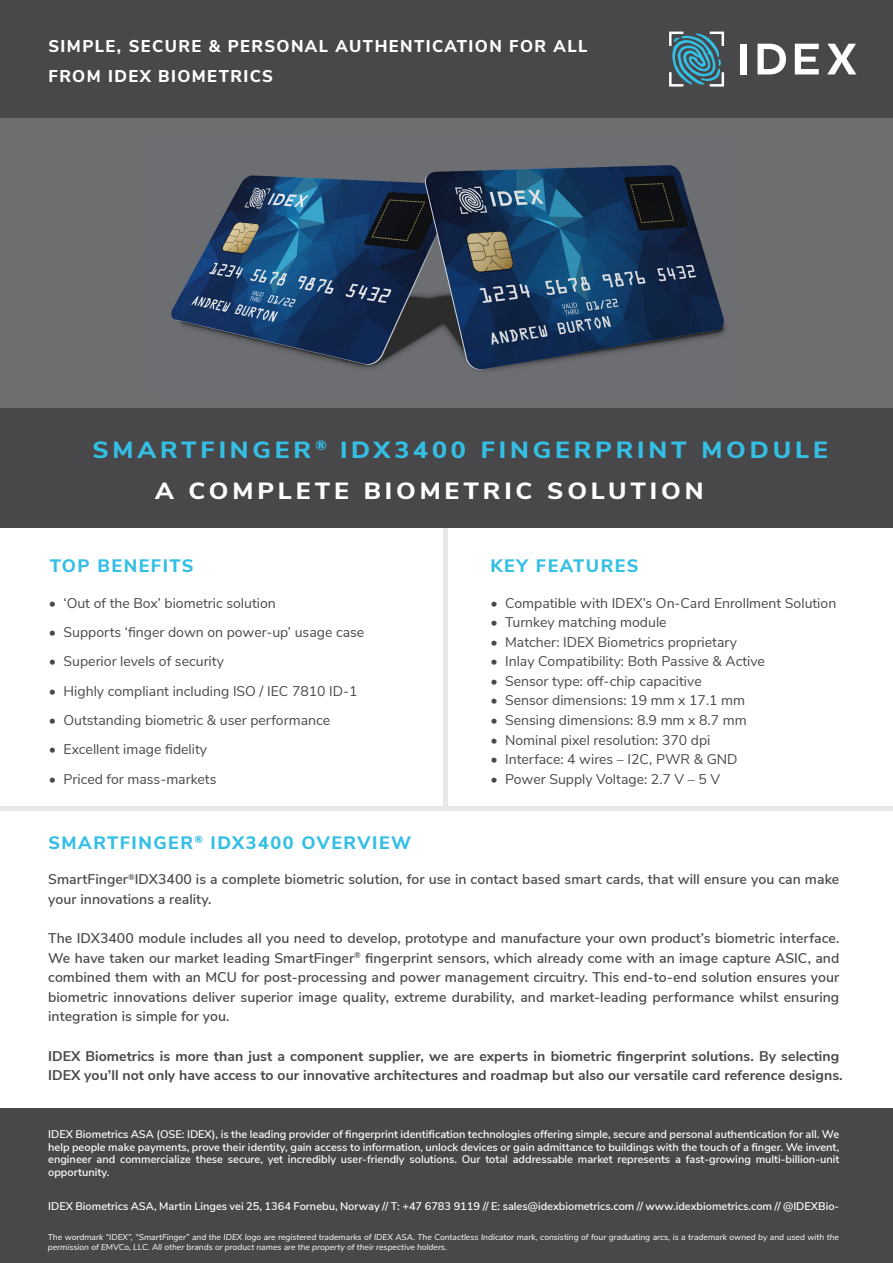
<style>
.page{position:relative;width:893px;height:1263px;background:#fff}
.page>*{position:absolute;margin:0;border:0;box-sizing:border-box;transform-origin:0 0}
.t1{font:800 23.4px/41px "Nunito Sans";letter-spacing:.155em;color:#34bfe5;scale:1.07 1}
.t2{font:800 18px "Nunito Sans";letter-spacing:.085em;color:#34bfe5}
.t3{font:800 16.95px/29.7px "Nunito Sans";letter-spacing:.085em;color:#fff}
.t4{font:600 14.1px/19.5px "Nunito Sans";letter-spacing:.005em;color:#48484a}
.t5{font:14.1px "Nunito Sans";color:#48484a}
.t6{font:700 14.1px/19.5px "Nunito Sans";letter-spacing:.005em;color:#48484a}
.t7{font:600 11.1px/12.8px "Nunito Sans";color:#fff;text-align:justify}
.t8{font:italic 8.55px/10.2px "Nunito Sans";color:#fff}
.s1{color:#fff}
.s2{font-weight:600}
</style>
<div class="page">
<hr style="left:443px;top:528px;width:4px;height:280px;background:#e6e7e8">
<div style="left:0;top:0;width:893px;height:119px;background:#48484a"></div>
<svg style="left:669px;top:32px;width:55px;height:55px"></svg>
<div style="left:741px;top:44px;width:6px;height:30px;background:#fff"></div>
<svg style="left:757px;top:44px;width:29px;height:30px"></svg>
<svg style="left:795px;top:44px;width:24px;height:30px"></svg>
<svg style="left:827px;top:44px;width:29px;height:30px"></svg>
<div style="left:0;top:118px;width:893px;height:291px;background:#6d6e70"></div>
<div style="left:0;top:409px;width:893px;height:119px;background:#48484a"></div>
<img style="left:171px;top:165px;width:554px;height:206px">
<div style="left:0;top:1108px;width:893px;height:155px;background:#48484a"></div>
<hr style="left:0;top:807px;width:893px;height:4px;background:#e6e7e8">
<p class="t3" style="left:48px;top:30px;width:541px">SIMPLE, SECURE &amp; PERSONAL AUTHENTICATION FOR ALL<br>FROM IDEX BIOMETRICS</p>
<h1 class="t1" style="left:155px;top:428px;width:630px;text-indent:-63px">SMARTFINGER <sup>®</sup> IDX3400 FINGERPRINT MODULE<br><span class="s1">A COMPLETE BIOMETRIC SOLUTION</span></h1>
<p class="t2" style="left:50px;top:552px;width:145px">TOP BENEFITS</p>
<p class="t5" style="left:49px;top:592px;width:228px"><span class="s2">•</span> ‘Out of the Box’ biometric solution</p>
<p class="t5" style="left:49px;top:622px;width:317px"><span class="s2">•</span> Supports ‘finger down on power-up’ usage case</p>
<p class="t5" style="left:49px;top:651px;width:177px"><span class="s2">•</span> Superior levels of security</p>
<p class="t5" style="left:49px;top:680px;width:310px"><span class="s2">•</span> Highly compliant including ISO / IEC 7810 ID-1</p>
<p class="t5" style="left:49px;top:710px;width:283px"><span class="s2">•</span> Outstanding biometric &amp; user performance</p>
<p class="t5" style="left:49px;top:739px;width:160px"><span class="s2">•</span> Excellent image fidelity</p>
<p class="t5" style="left:49px;top:768px;width:169px"><span class="s2">•</span> Priced for mass-markets</p>
<p class="t2" style="left:48px;top:830px;width:364px">SMARTFINGER<sup>®</sup> IDX3400 OVERVIEW</p>
<p class="t2" style="left:490px;top:552px;width:149px">KEY FEATURES</p>
<p class="t5" style="left:490px;top:592px;width:347px">• Compatible with IDEX’s On-Card Enrollment Solution</p>
<p class="t5" style="left:490px;top:612px;width:178px">• Turnkey matching module</p>
<p class="t5" style="left:490px;top:631px;width:248px">• Matcher: IDEX Biometrics proprietary</p>
<p class="t5" style="left:490px;top:651px;width:276px">• Inlay Compatibility: Both Passive &amp; Active</p>
<p class="t5" style="left:490px;top:671px;width:213px">• Sensor type: off-chip capacitive</p>
<p class="t5" style="left:490px;top:690px;width:256px">• Sensor dimensions: 19 mm x 17.1 mm</p>
<p class="t5" style="left:490px;top:710px;width:258px">• Sensing dimensions: 8.9 mm x 8.7 mm</p>
<p class="t5" style="left:490px;top:729px;width:221px">• Nominal pixel resolution: 370 dpi</p>
<p class="t5" style="left:490px;top:749px;width:249px">• Interface: 4 wires – I2C, PWR &amp; GND</p>
<p class="t5" style="left:490px;top:768px;width:231px">• Power Supply Voltage: 2.7 V – 5 V</p>
<p class="t4" style="left:48px;top:869px;width:793px">SmartFinger<sup>®</sup>IDX3400 is a complete biometric solution, for use in contact based smart cards, that will ensure you can make your innovations a reality.</p>
<p class="t4" style="left:48px;top:928px;width:793px;text-align:justify">The IDX3400 module includes all you need to develop, prototype and manufacture your own product’s biometric interface.<br>We have taken our market leading SmartFinger<sup>®</sup> fingerprint sensors, which already come with an image capture ASIC, and combined them with an MCU for post-processing and power management circuitry. This end-to-end solution ensures your biometric innovations deliver superior image quality, extreme durability, and market-leading performance whilst ensuring integration is simple for you.</p>
<p class="t6" style="left:48px;top:1045px;width:796px">IDEX Biometrics is more than just a component supplier, we are experts in biometric fingerprint solutions. By selecting<br>IDEX you’ll not only have access to our innovative architectures and roadmap but also our versatile card reference designs.</p>
<p class="t7" style="left:48px;top:1127px;width:793px">IDEX Biometrics ASA (OSE: IDEX), is the leading provider of fingerprint identification technologies offering simple, secure and personal authentication for all. We help people make payments, prove their identity, gain access to information, unlock devices or gain admittance to buildings with the touch of a finger. We invent, engineer and commercialize these secure, yet incredibly user-friendly solutions. Our total addressable market represents a fast-growing multi-billion-unit opportunity.</p>
<p class="t7" style="left:48px;top:1199px;width:793px">IDEX Biometrics ASA, Martin Linges vei 25, 1364 Fornebu, Norway // T: +47 6783 9119 // E: sales@idexbiometrics.com // www.idexbiometrics.com // @IDEXBio-</p>
<p class="t8" style="left:48px;top:1231px;width:793px">The wordmark “IDEX”, “SmartFinger” and the IDEX logo are registered trademarks of IDEX ASA. The Contactless Indicator mark, consisting of four graduating arcs, is a trademark owned by and used with the permission of EMVCo, LLC. All other brands or product names are the property of their respective holders.</p>
</div>
